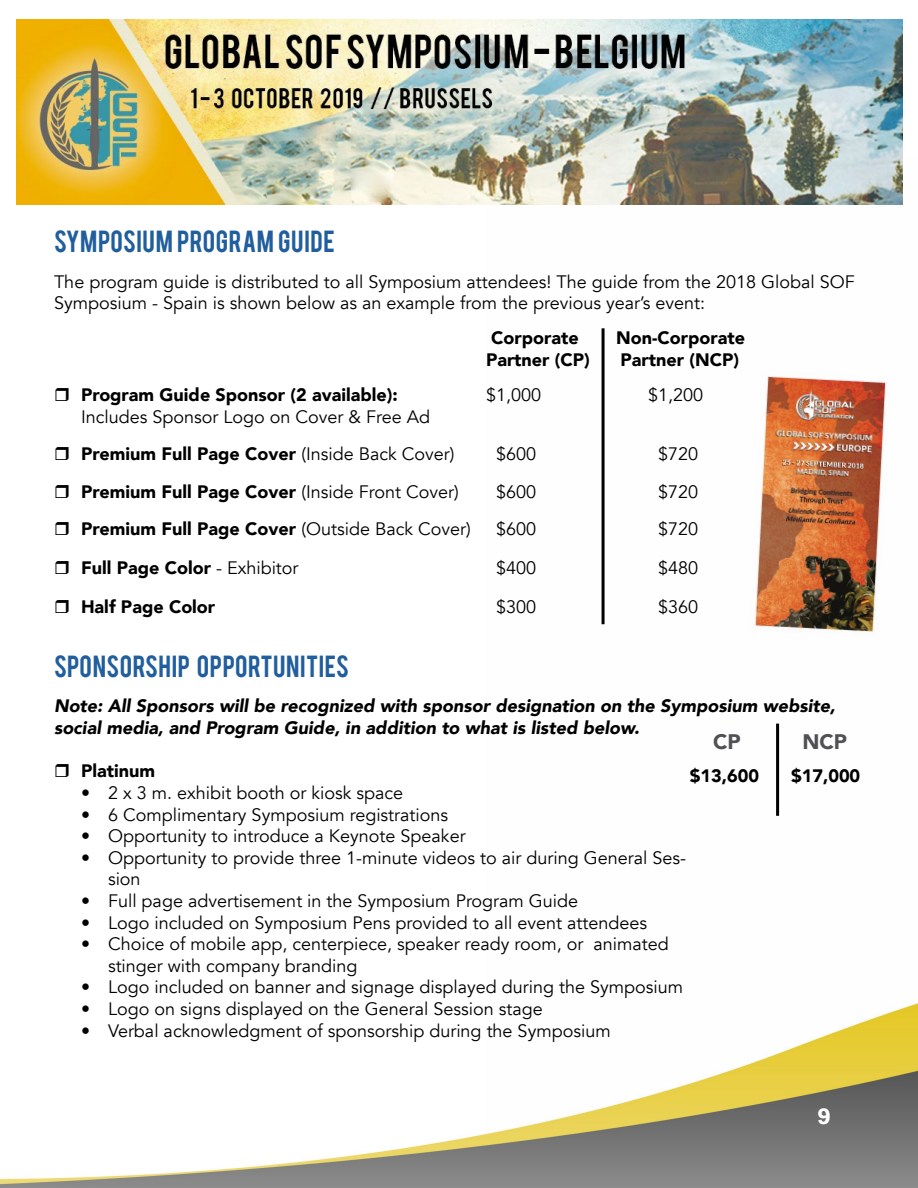
<style>
.page{position:relative;width:918px;height:1188px;background:#fff}
.page>*{position:absolute;margin:0;border:0;box-sizing:border-box;transform-origin:0 0}
.t1{font:24px "Bebas";letter-spacing:.02em;color:#215e9e}
.t2{font:900 21px "Avenir";color:#505055}
.t3{font:700 21px "Rockwell";color:#fff}
.t4{font:18px/21.6px "Avenir";color:#000}
.t5{font:900 18px "Avenir";color:#000}
.t6{font:italic 900 18px/21.6px "Avenir";color:#000}
.s1{font-weight:900}
.s2{font-weight:400}
</style>
<div class="page">
<img style="left:0;top:204px;width:918px;height:984px">
<img style="left:16px;top:19px;width:887px;height:185px">
<img style="left:749px;top:370px;width:143px;height:268px">
<hr style="left:776px;top:724px;width:3px;height:92px;background:#000">
<hr style="left:602px;top:328px;width:3px;height:296px;background:#000">
<svg style="left:56px;top:388px;width:13px;height:13px"></svg>
<svg style="left:56px;top:447px;width:13px;height:13px"></svg>
<svg style="left:56px;top:484px;width:13px;height:14px"></svg>
<svg style="left:56px;top:522px;width:13px;height:13px"></svg>
<svg style="left:56px;top:561px;width:13px;height:13px"></svg>
<svg style="left:56px;top:600px;width:13px;height:13px"></svg>
<svg style="left:56px;top:764px;width:13px;height:13px"></svg>
<h1 class="t1" style="left:54px;top:224px;width:282px">SYMPOSIUM PROGRAM GUIDE</h1>
<p class="t4" style="left:54px;top:271px;width:802px">The program guide is distributed to all Symposium attendees! The guide from the 2018 Global SOF<br>Symposium - Spain is shown below as an example from the previous year’s event:</p>
<p class="t5" style="left:491px;top:323px;width:89px">Corporate</p>
<p class="t5" style="left:616px;top:323px;width:130px">Non-Corporate</p>
<p class="t5" style="left:486px;top:344px;width:105px">Partner (CP)</p>
<p class="t5" style="left:621px;top:344px;width:120px">Partner (NCP)</p>
<p class="t5" style="left:81px;top:379px;width:318px">Program Guide Sponsor (2 available):</p>
<p class="t4" style="left:486px;top:384px;width:57px">$1,000</p>
<p class="t4" style="left:648px;top:384px;width:57px">$1,200</p>
<p class="t4" style="left:81px;top:398px;width:375px;line-height:37.5px">Includes Sponsor Logo on Cover &amp; Free Ad<br><span class="s1">Premium Full Page Cover</span> (Inside Back Cover)</p>
<p class="t4" style="left:496px;top:443px;width:42px">$600</p>
<p class="t4" style="left:658px;top:443px;width:42px">$720</p>
<p class="t5" style="left:81px;top:476px;width:379px">Premium Full Page Cover <span class="s2">(Inside Front Cover)</span></p>
<p class="t4" style="left:496px;top:481px;width:42px">$600</p>
<p class="t4" style="left:658px;top:481px;width:42px">$720</p>
<p class="t5" style="left:81px;top:513px;width:391px">Premium Full Page Cover <span class="s2">(Outside Back Cover)</span></p>
<p class="t4" style="left:496px;top:518px;width:42px">$600</p>
<p class="t4" style="left:658px;top:518px;width:42px">$720</p>
<p class="t5" style="left:81px;top:552px;width:219px">Full Page Color <span class="s2">- Exhibitor</span></p>
<p class="t4" style="left:496px;top:557px;width:42px">$400</p>
<p class="t4" style="left:658px;top:557px;width:42px">$480</p>
<p class="t5" style="left:81px;top:591px;width:136px">Half Page Color</p>
<p class="t4" style="left:496px;top:596px;width:42px">$300</p>
<p class="t4" style="left:658px;top:596px;width:42px">$360</p>
<h1 class="t1" style="left:54px;top:649px;width:297px">SPONSORSHIP OPPORTUNITIES</h1>
<p class="t6" style="left:54px;top:695px;width:783px">Note: All Sponsors will be recognized with sponsor designation on the Symposium website, social media, and Program Guide, in addition to what is listed below.</p>
<p class="t5" style="left:81px;top:756px;width:76px">Platinum</p>
<p class="t4" style="left:81px;top:782px;width:324px">• 2 x 3 m. exhibit booth or kiosk space</p>
<p class="t4" style="left:81px;top:804px;width:369px">• 6 Complimentary Symposium registrations</p>
<p class="t4" style="left:81px;top:825px;width:386px">• Opportunity to introduce a Keynote Speaker</p>
<p class="t4" style="left:108px;top:847px;width:580px;text-indent:-27px">• Opportunity to provide three 1-minute videos to air during General Ses&shy;sion</p>
<p class="t4" style="left:81px;top:890px;width:499px">• Full page advertisement in the Symposium Program Guide</p>
<p class="t4" style="left:81px;top:912px;width:568px">• Logo included on Symposium Pens provided to all event attendees</p>
<p class="t4" style="left:108px;top:933px;width:562px;text-indent:-27px">• Choice of mobile app, centerpiece, speaker ready room, or animated stinger with company branding</p>
<p class="t4" style="left:81px;top:977px;width:604px">• Logo included on banner and signage displayed during the Symposium</p>
<p class="t4" style="left:81px;top:998px;width:463px">• Logo on signs displayed on the General Session stage</p>
<p class="t4" style="left:81px;top:1020px;width:531px">• Verbal acknowledgment of sponsorship during the Symposium</p>
<p class="t2" style="left:713px;top:724px;width:29px">CP</p>
<p class="t2" style="left:802px;top:724px;width:46px">NCP</p>
<p class="t5" style="left:690px;top:760px;width:71px">$13,600</p>
<p class="t5" style="left:791px;top:760px;width:71px">$17,000</p>
<p class="t3" style="left:818px;top:1103px;width:15px">9</p>
</div>
